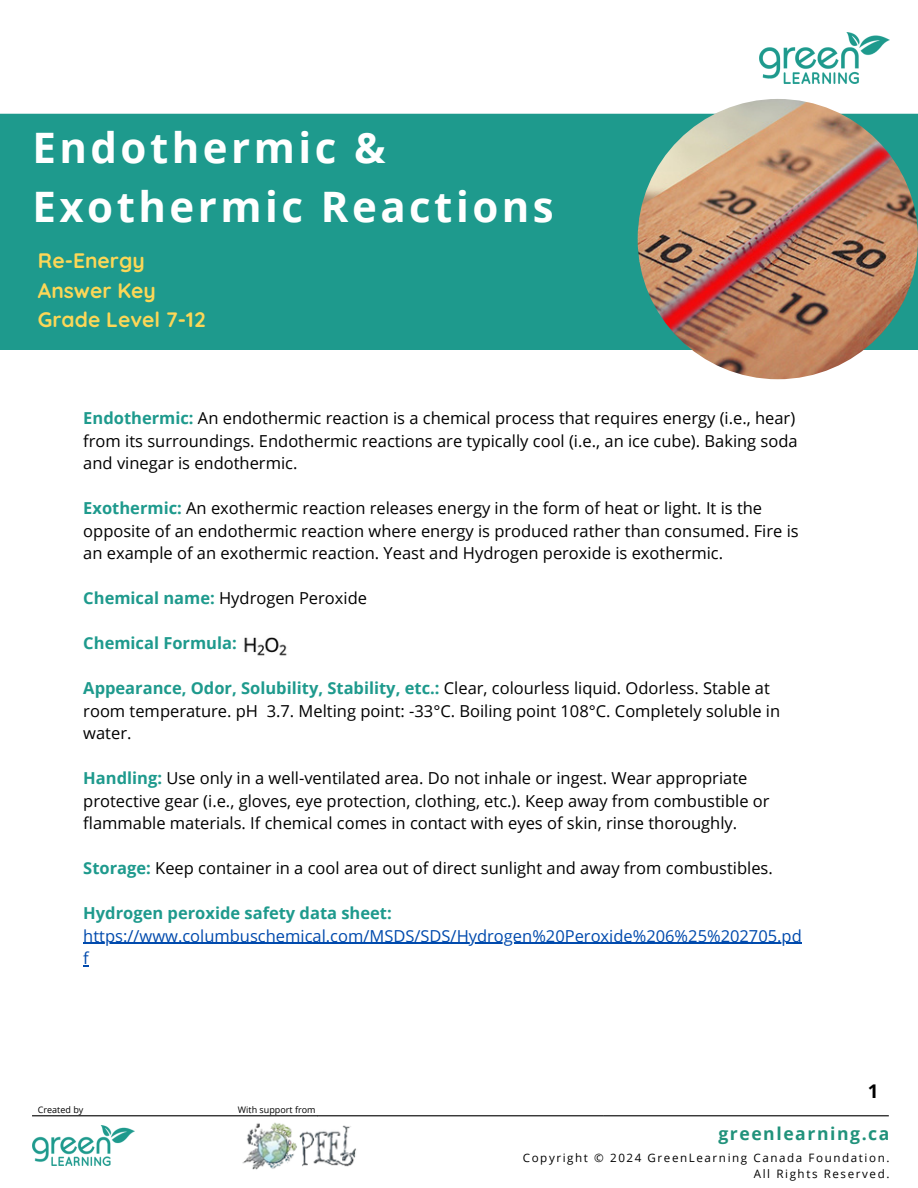
<style>
.page{position:relative;width:918px;height:1188px;background:#fff}
.page>*{position:absolute;margin:0;border:0;box-sizing:border-box;transform-origin:0 0}
.t1{font:700 42px/58.5px "Open Sans";letter-spacing:.085em;color:#fff}
.t2{font:700 21px/29.2px "Quicksand";color:#fcd757}
.t3{font:700 18.9px "Open Sans";color:#000}
.t4{font:700 17.55px "Open Sans";letter-spacing:.09em;color:#21927b}
.t5{font:16.5px/22.5px "Open Sans";color:#000}
.t6{font:16.5px/22.5px "Open Sans";color:#004aad}
.t7{font:700 16.5px "Open Sans";color:#1e9a8d}
.t8{font:11.55px/15.5px "Open Sans";letter-spacing:.14em;color:#000;text-align:right}
.t9{font:9px "Open Sans";color:#000}
.s1{font-weight:700;color:#1e9a8d}
</style>
<div class="page">
<img style="left:760px;top:33px;width:129px;height:50px">
<div style="left:0;top:114px;width:918px;height:236px;background:#1e9a8d"></div>
<img style="left:638px;top:99px;width:280px;height:280px;border-radius:50%">
<hr style="left:32px;top:1115px;width:286px;height:1px;background:#000">
<hr style="left:317px;top:1115px;width:286px;height:1px;background:#000">
<hr style="left:603px;top:1115px;width:286px;height:1px;background:#000">
<img style="left:32px;top:1126px;width:102px;height:39px">
<hr style="left:83px;top:943px;width:719px;height:1px;background:#004aad">
<img style="left:244px;top:637px;width:43px;height:19px">
<img style="left:242px;top:1122px;width:114px;height:48px">
<p class="t1" style="left:32px;top:118px;width:523px">Endothermic &amp;<br>Exothermic Reactions</p>
<p class="t2" style="left:38px;top:246px;width:170px">Re-Energy<br>Answer Key<br>Grade Level 7-12</p>
<h2 class="t5" style="left:83px;top:406px;width:716px"><span class="s1">Endothermic:</span> An endothermic reaction is a chemical process that requires energy (i.e., hear) from its surroundings. Endothermic reactions are typically cool (i.e., an ice cube). Baking soda and vinegar is endothermic.</h2>
<h4 class="t5" style="left:83px;top:496px;width:717px"><span class="s1">Exothermic:</span> An exothermic reaction releases energy in the form of heat or light. It is the opposite of an endothermic reaction where energy is produced rather than consumed. Fire is an example of an exothermic reaction. Yeast and Hydrogen peroxide is exothermic.</h4>
<h4 class="t5" style="left:83px;top:586px;width:285px"><span class="s1">Chemical name:</span> Hydrogen Peroxide</h4>
<h4 class="t7" style="left:83px;top:631px;width:155px">Chemical Formula:</h4>
<h3 class="t5" style="left:83px;top:676px;width:698px"><span class="s1">Appearance, Odor, Solubility, Stability, etc.:</span> Clear, colourless liquid. Odorless. Stable at room temperature. pH 3.7. Melting point: -33°C. Boiling point 108°C. Completely soluble in water.</h3>
<h4 class="t5" style="left:83px;top:766px;width:688px"><span class="s1">Handling:</span> Use only in a well-ventilated area. Do not inhale or ingest. Wear appropriate protective gear (i.e., gloves, eye protection, clothing, etc.). Keep away from combustible or flammable materials. If chemical comes in contact with eyes of skin, rinse thoroughly.</h4>
<h4 class="t5" style="left:83px;top:856px;width:691px"><span class="s1">Storage:</span> Keep container in a cool area out of direct sunlight and away from combustibles.</h4>
<h4 class="t7" style="left:83px;top:901px;width:310px">Hydrogen peroxide safety data sheet:</h4>
<h4 class="t6" style="left:83px;top:924px;width:720px">https://www.columbuschemical.com/MSDS/SDS/Hydrogen%20Peroxide%206%25%202705.pd f</h4>
<p class="t9" style="left:38px;top:1104px;width:47px">Created by</p>
<h5 class="t9" style="left:238px;top:1104px;width:79px">With support from</h5>
<p class="t3" style="left:868px;top:1077px;width:12px">1</p>
<p class="t4" style="left:718px;top:1122px;width:173px">greenlearning.ca</p>
<p class="t8" style="left:523px;top:1150px;width:368px">Copyright © 2024 GreenLearning Canada Foundation.<br>All Rights Reserved.</p>
</div>
